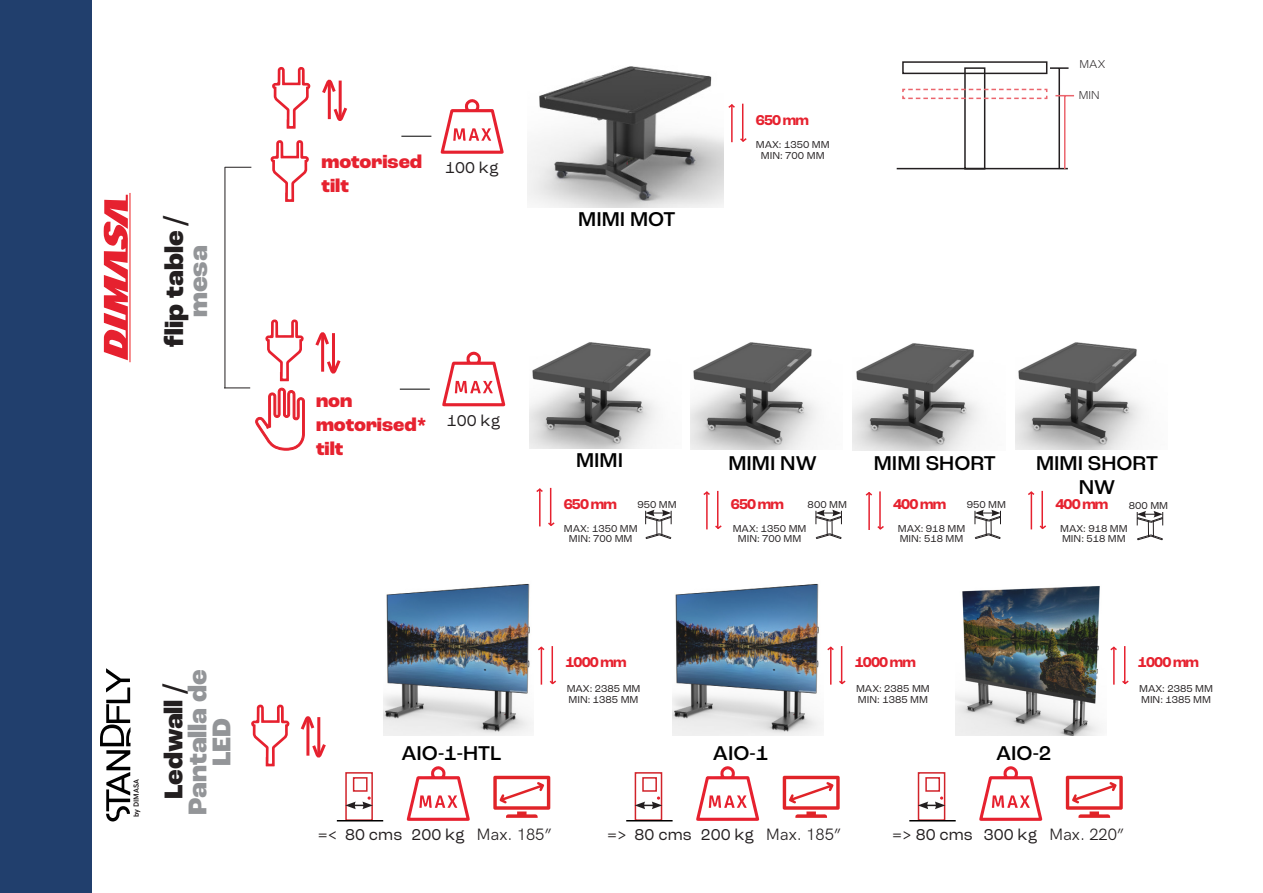
<style>
.page{position:relative;width:1263px;height:893px;background:#fff}
.page>*{position:absolute;margin:0;border:0;box-sizing:border-box;transform-origin:0 0}
.t1{font:800 27px "Roc Grotesk";color:#231f20}
.t2{font:800 27px/24px "Roc Grotesk";color:#939598;text-align:center}
.t3{font:500 21px "Roc Grotesk";color:#000}
.t4{font:800 19.5px "Roc Grotesk";color:#e6222f}
.t5{font:16.5px "Roc Grotesk";color:#231f20}
.t6{font:16.5px "HK Grotesk";color:#231f20}
.t7{font:700 15px "Roc Grotesk";letter-spacing:-.06em;color:#e6222f}
.t8{font:300 12px "Roc Grotesk";color:#231f20}
.t9{font:10.5px "Roc Grotesk";color:#231f20}
.t10{font:7.5px "HK Grotesk Bold Legacy";color:#231f20}
</style>
<div class="page">
<div style="left:0;top:0;width:91px;height:893px;background:#213f6d"></div>
<svg style="left:104px;top:193px;width:27px;height:169px"></svg>
<svg style="left:100px;top:668px;width:31px;height:153px"></svg>
<svg style="left:442px;top:351px;width:63px;height:55px"></svg>
<hr style="left:400px;top:389px;width:30px;height:1px;background:#000">
<img style="left:529px;top:342px;width:128px;height:106px">
<img style="left:853px;top:343px;width:127px;height:107px">
<svg style="left:226px;top:167px;width:25px;height:1px"></svg>
<hr style="left:225px;top:167px;width:1px;height:221px;background:#231f20">
<svg style="left:270px;top:140px;width:39px;height:62px"></svg>
<svg style="left:224px;top:387px;width:81px;height:64px"></svg>
<hr style="left:550px;top:488px;width:1px;height:38px;background:#e6212f">
<svg style="left:548px;top:521px;width:7px;height:5px"></svg>
<hr style="left:539px;top:489px;width:1px;height:37px;background:#e6212f">
<svg style="left:536px;top:488px;width:7px;height:6px"></svg>
<hr style="left:879px;top:491px;width:2px;height:38px;background:#e6212f">
<svg style="left:877px;top:524px;width:7px;height:6px"></svg>
<hr style="left:868px;top:492px;width:2px;height:38px;background:#e6212f">
<svg style="left:865px;top:492px;width:7px;height:5px"></svg>
<svg style="left:440px;top:99px;width:64px;height:55px"></svg>
<img style="left:528px;top:66px;width:196px;height:141px">
<hr style="left:742px;top:104px;width:1px;height:37px;background:#e6212f">
<svg style="left:740px;top:137px;width:7px;height:5px"></svg>
<hr style="left:731px;top:104px;width:2px;height:38px;background:#e6212f">
<svg style="left:728px;top:104px;width:7px;height:5px"></svg>
<hr style="left:401px;top:136px;width:30px;height:1px;background:#000">
<svg style="left:896px;top:67px;width:178px;height:103px"></svg>
<hr style="left:1064px;top:96px;width:1px;height:73px;background:#eb656d">
<div style="left:902px;top:61px;width:145px;height:13px;border:2px solid #231f20"></div>
<hr style="left:339px;top:81px;width:3px;height:37px;background:#e6212f">
<hr style="left:328px;top:81px;width:3px;height:38px;background:#e6212f">
<svg style="left:322px;top:79px;width:14px;height:17px"></svg>
<svg style="left:272px;top:67px;width:39px;height:62px"></svg>
<svg style="left:333px;top:104px;width:15px;height:17px"></svg>
<hr style="left:332px;top:333px;width:3px;height:38px;background:#e6212f">
<hr style="left:321px;top:334px;width:3px;height:38px;background:#e6212f">
<svg style="left:315px;top:332px;width:14px;height:17px"></svg>
<svg style="left:265px;top:319px;width:39px;height:62px"></svg>
<svg style="left:324px;top:357px;width:17px;height:17px"></svg>
<svg style="left:251px;top:704px;width:39px;height:62px"></svg>
<svg style="left:406px;top:766px;width:64px;height:55px"></svg>
<img style="left:383px;top:583px;width:150px;height:152px">
<hr style="left:551px;top:646px;width:2px;height:38px;background:#e6212f">
<svg style="left:549px;top:679px;width:7px;height:6px"></svg>
<hr style="left:541px;top:647px;width:1px;height:38px;background:#e6212f">
<svg style="left:538px;top:646px;width:7px;height:6px"></svg>
<hr style="left:317px;top:717px;width:3px;height:38px;background:#e6212f">
<hr style="left:306px;top:718px;width:3px;height:38px;background:#e6212f">
<svg style="left:300px;top:716px;width:15px;height:17px"></svg>
<svg style="left:312px;top:741px;width:14px;height:17px"></svg>
<img style="left:691px;top:342px;width:127px;height:107px">
<hr style="left:717px;top:491px;width:1px;height:38px;background:#e6212f">
<svg style="left:715px;top:524px;width:7px;height:5px"></svg>
<hr style="left:706px;top:492px;width:2px;height:37px;background:#e6212f">
<svg style="left:703px;top:491px;width:7px;height:6px"></svg>
<img style="left:1015px;top:342px;width:128px;height:107px">
<hr style="left:1041px;top:491px;width:2px;height:38px;background:#e6212f">
<svg style="left:1039px;top:524px;width:7px;height:5px"></svg>
<hr style="left:1031px;top:492px;width:1px;height:37px;background:#e6212f">
<svg style="left:1028px;top:491px;width:7px;height:6px"></svg>
<div style="left:345px;top:772px;width:28px;height:49px;border:2px solid #d1232a"></div>
<hr style="left:337px;top:820px;width:46px;height:1px;background:#000">
<div style="left:353px;top:777px;width:15px;height:15px;border:2px solid #d1232a"></div>
<svg style="left:345px;top:796px;width:28px;height:13px"></svg>
<svg style="left:493px;top:776px;width:57px;height:42px"></svg>
<svg style="left:696px;top:766px;width:63px;height:55px"></svg>
<img style="left:673px;top:583px;width:149px;height:152px">
<hr style="left:841px;top:646px;width:1px;height:38px;background:#e6212f">
<svg style="left:839px;top:679px;width:7px;height:6px"></svg>
<hr style="left:830px;top:647px;width:1px;height:38px;background:#e6212f">
<svg style="left:827px;top:646px;width:7px;height:6px"></svg>
<div style="left:635px;top:772px;width:27px;height:49px;border:2px solid #d1232a"></div>
<hr style="left:626px;top:820px;width:47px;height:1px;background:#000">
<div style="left:642px;top:777px;width:15px;height:15px;border:2px solid #d1232a"></div>
<svg style="left:635px;top:796px;width:27px;height:13px"></svg>
<svg style="left:783px;top:776px;width:57px;height:42px"></svg>
<svg style="left:979px;top:766px;width:63px;height:55px"></svg>
<img style="left:956px;top:586px;width:145px;height:149px">
<hr style="left:1124px;top:646px;width:1px;height:38px;background:#e6212f">
<svg style="left:1122px;top:679px;width:7px;height:6px"></svg>
<hr style="left:1113px;top:647px;width:2px;height:38px;background:#e6212f">
<svg style="left:1110px;top:646px;width:7px;height:6px"></svg>
<div style="left:918px;top:772px;width:27px;height:49px;border:2px solid #d1232a"></div>
<hr style="left:909px;top:820px;width:47px;height:1px;background:#000">
<div style="left:925px;top:777px;width:15px;height:15px;border:2px solid #d1232a"></div>
<svg style="left:918px;top:796px;width:27px;height:13px"></svg>
<svg style="left:1066px;top:776px;width:57px;height:42px"></svg>
<svg style="left:815px;top:510px;width:27px;height:29px"></svg>
<svg style="left:1137px;top:511px;width:26px;height:29px"></svg>
<svg style="left:645px;top:510px;width:27px;height:29px"></svg>
<svg style="left:974px;top:510px;width:27px;height:29px"></svg>
<p class="t1" style="left:157px;top:347px;width:134px;rotate:-90deg">flip table /</p>
<p class="t2" style="left:187px;top:317px;width:73px;rotate:-90deg">mesa</p>
<p class="t10" style="left:130px;top:817px;width:39px;rotate:-90deg">by DIMASA</p>
<p class="t2" style="left:186px;top:815px;width:147px;rotate:-90deg">Pantalla de<br>LED</p>
<p class="t1" style="left:157px;top:799px;width:117px;rotate:-90deg">Ledwall /</p>
<p class="t4" style="left:321px;top:149px;width:102px">motorised</p>
<p class="t4" style="left:321px;top:173px;width:29px">tilt</p>
<p class="t5" style="left:445px;top:158px;width:55px">100 kg</p>
<p class="t3" style="left:578px;top:206px;width:99px">MIMI MOT</p>
<p class="t7" style="left:756px;top:111px;width:54px">650 mm</p>
<p class="t9" style="left:756px;top:138px;width:75px">MAX: 1350 MM</p>
<p class="t9" style="left:761px;top:149px;width:65px">MIN: 700 MM</p>
<p class="t8" style="left:1079px;top:57px;width:27px">MAX</p>
<p class="t8" style="left:1079px;top:87px;width:22px">MIN</p>
<p class="t4" style="left:316px;top:388px;width:38px">non</p>
<p class="t4" style="left:316px;top:412px;width:112px">motorised*</p>
<p class="t4" style="left:316px;top:436px;width:29px">tilt</p>
<p class="t5" style="left:447px;top:410px;width:55px">100 kg</p>
<p class="t3" style="left:401px;top:740px;width:102px">AIO-1-HTL</p>
<p class="t3" style="left:576px;top:447px;width:48px">MIMI</p>
<p class="t3" style="left:874px;top:450px;width:123px">MIMI SHORT</p>
<p class="t3" style="left:1036px;top:450px;width:123px">MIMI SHORT</p>
<p class="t3" style="left:1079px;top:474px;width:38px">NW</p>
<p class="t9" style="left:1060px;top:522px;width:69px">MAX: 918 MM</p>
<p class="t9" style="left:1062px;top:532px;width:65px">MIN: 518 MM</p>
<p class="t3" style="left:728px;top:450px;width:90px">MIMI NW</p>
<p class="t7" style="left:731px;top:495px;width:54px">650 mm</p>
<p class="t7" style="left:564px;top:495px;width:54px">650 mm</p>
<p class="t7" style="left:893px;top:495px;width:54px">400 mm</p>
<p class="t7" style="left:1055px;top:495px;width:54px">400 mm</p>
<p class="t9" style="left:637px;top:498px;width:41px">950 MM</p>
<p class="t9" style="left:808px;top:498px;width:41px">800 MM</p>
<p class="t9" style="left:967px;top:498px;width:41px">950 MM</p>
<p class="t9" style="left:1129px;top:499px;width:41px">800 MM</p>
<p class="t9" style="left:564px;top:522px;width:75px">MAX: 1350 MM</p>
<p class="t9" style="left:569px;top:532px;width:65px">MIN: 700 MM</p>
<p class="t9" style="left:733px;top:522px;width:75px">MAX: 1350 MM</p>
<p class="t9" style="left:738px;top:532px;width:65px">MIN: 700 MM</p>
<p class="t9" style="left:898px;top:522px;width:69px">MAX: 918 MM</p>
<p class="t9" style="left:900px;top:532px;width:65px">MIN: 518 MM</p>
<p class="t7" style="left:565px;top:653px;width:63px">1000 mm</p>
<p class="t9" style="left:567px;top:683px;width:75px">MAX: 2385 MM</p>
<p class="t9" style="left:569px;top:693px;width:71px">MIN: 1385 MM</p>
<p class="t3" style="left:713px;top:740px;width:57px">AIO-1</p>
<p class="t7" style="left:855px;top:653px;width:63px">1000 mm</p>
<p class="t9" style="left:856px;top:683px;width:75px">MAX: 2385 MM</p>
<p class="t9" style="left:858px;top:693px;width:71px">MIN: 1385 MM</p>
<p class="t3" style="left:996px;top:740px;width:57px">AIO-2</p>
<p class="t7" style="left:1138px;top:653px;width:63px">1000 mm</p>
<p class="t9" style="left:1139px;top:683px;width:75px">MAX: 2385 MM</p>
<p class="t9" style="left:1141px;top:693px;width:71px">MIN: 1385 MM</p>
<p class="t5" style="left:892px;top:825px;width:82px">=&gt; 80 cms</p>
<p class="t6" style="left:1049px;top:822px;width:77px">Max. 220”</p>
<p class="t5" style="left:318px;top:825px;width:86px">=&lt; 80 cms</p>
<p class="t6" style="left:477px;top:822px;width:77px">Max. 185”</p>
<p class="t5" style="left:701px;top:825px;width:55px">200 kg</p>
<p class="t5" style="left:607px;top:825px;width:86px">=&gt; 80 cms</p>
<p class="t6" style="left:766px;top:822px;width:77px">Max. 185”</p>
<p class="t5" style="left:984px;top:825px;width:55px">300 kg</p>
<p class="t5" style="left:411px;top:825px;width:55px">200 kg</p>
</div>
